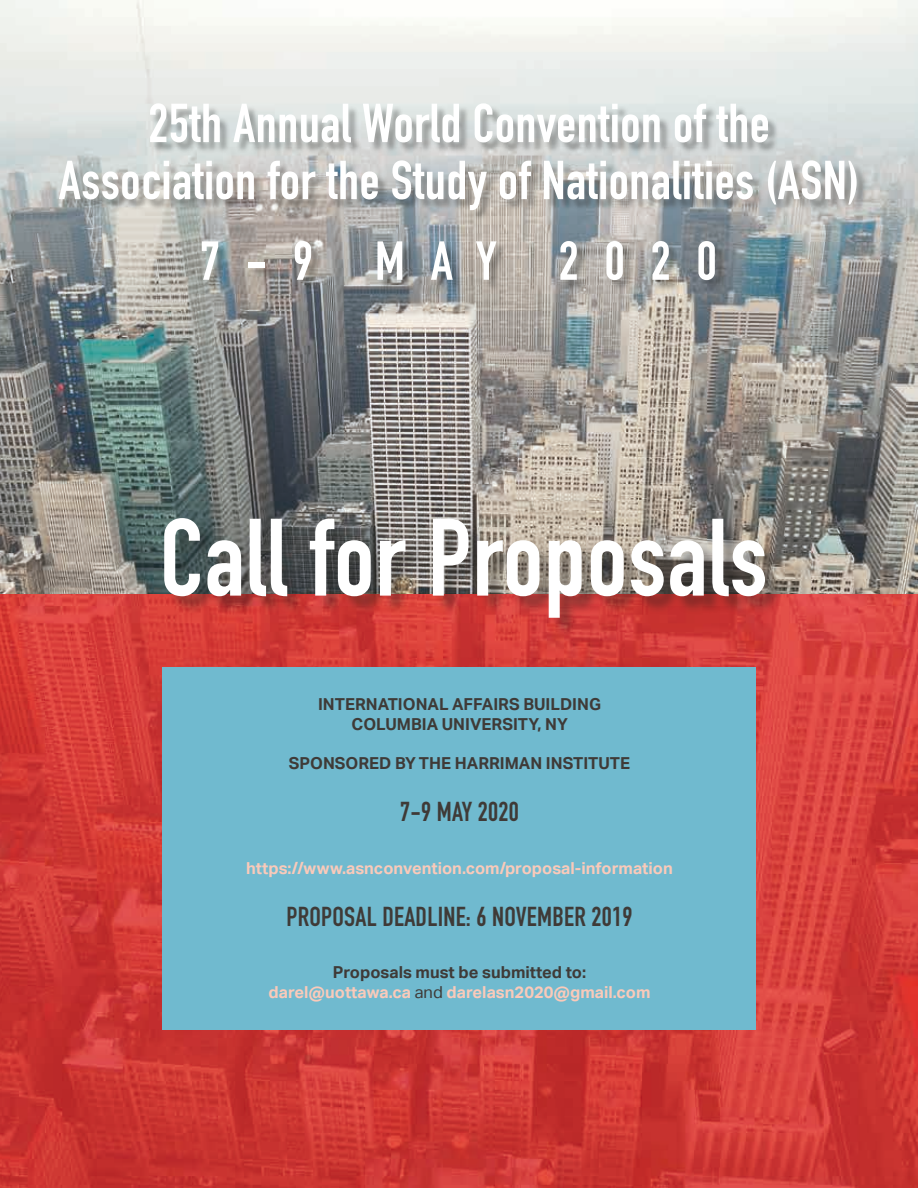
<style>
.page{position:relative;width:918px;height:1188px;background:#fff}
.page>*{position:absolute;margin:0;border:0;box-sizing:border-box;transform-origin:0 0}
.t1{font:700 108px "DIN Condensed";letter-spacing:.01em;color:#fff}
.t2{font:700 54px/57px "DIN Condensed";letter-spacing:.01em;color:#fff;text-align:center}
.t3{font:700 27px "DIN Condensed";letter-spacing:.01em;color:#3f3a37}
.t4{font:700 16.5px/19.8px "Aktiv Grotesk";color:#facaba;text-align:center}
.t5{font:700 16.5px/19.8px "Aktiv Grotesk";color:#3f3a37;text-align:center}
.s1{color:#3f3a37}
.s2{font-weight:400;color:#3f3a37}
</style>
<div class="page">
<img style="left:0;top:0;width:918px;height:594px">
<img style="left:0;top:594px;width:918px;height:594px">
<div style="left:162px;top:667px;width:594px;height:363px;background:#70bacf"></div>
<div style="left:166px;top:521px;width:617px;height:115px;background:#1d1d1b;opacity:.35"></div>
<div style="left:60px;top:105px;width:808px;height:117px;background:#1d1d1b;opacity:.35"></div>
<div style="left:203px;top:243px;width:523px;height:49px;background:#1d1d1b;opacity:.35"></div>
<h2 class="t2" style="left:59px;top:94px;width:802px">25th Annual World Convention of the<br>Association for the Study of Nationalities (ASN)</h2>
<h2 class="t2" style="left:200px;top:232px;width:518px">7-9 MAY 2020</h2>
<h1 class="t1" style="left:160px;top:485px;width:609px">Call for Proposals</h1>
<p class="t5" style="left:318px;top:694px;width:284px">INTERNATIONAL AFFAIRS BUILDING<br>COLUMBIA UNIVERSITY, NY</p>
<p class="t5" style="left:289px;top:753px;width:343px">SPONSORED BY THE HARRIMAN INSTITUTE</p>
<h3 class="t3" style="left:400px;top:794px;width:120px">7-9 MAY 2020</h3>
<p class="t4" style="left:246px;top:857px;width:428px">https://www.asnconvention.com/proposal-information</p>
<h3 class="t3" style="left:286px;top:898px;width:348px">PROPOSAL DEADLINE: 6 NOVEMBER 2019</h3>
<p class="t4" style="left:269px;top:962px;width:384px"><span class="s1">Proposals must be submitted to: </span>darel@uottawa.ca <span class="s2">and</span> darelasn2020@gmail.com</p>
</div>
